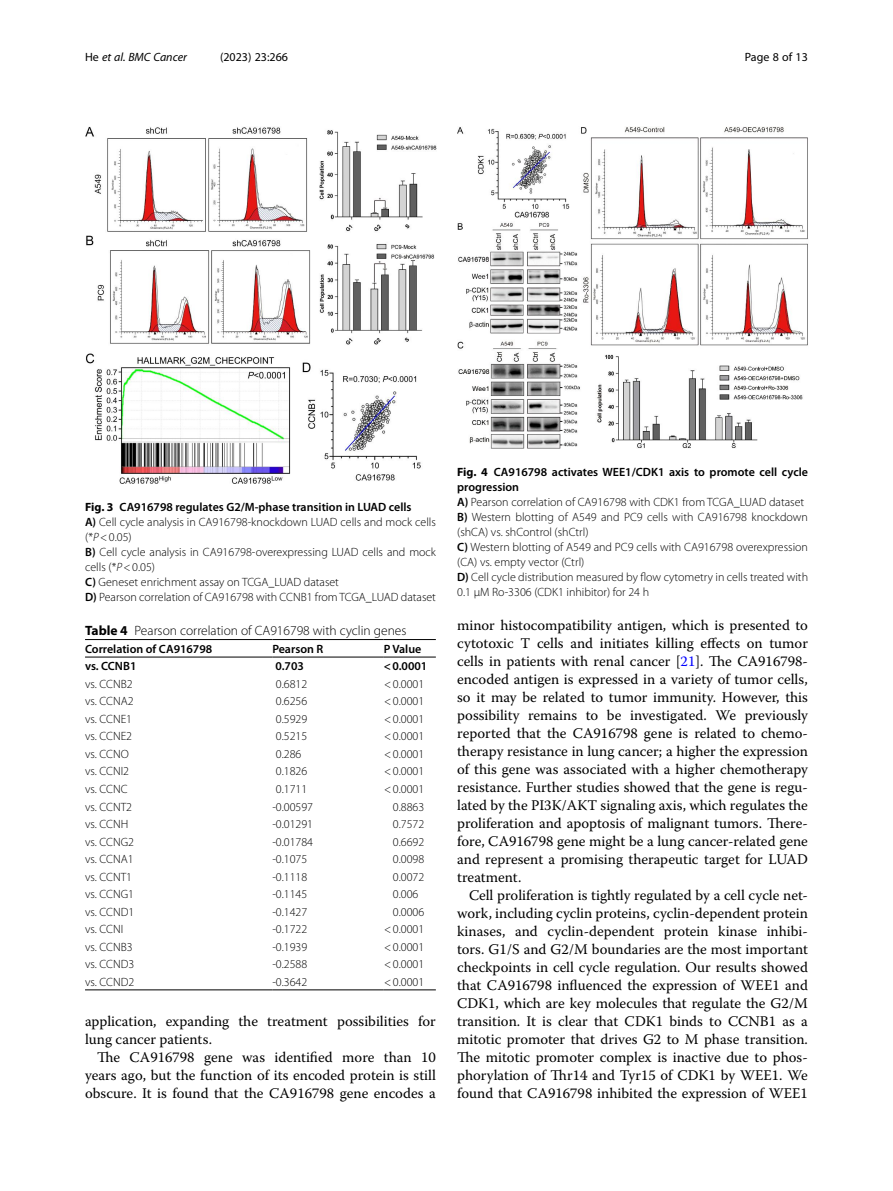
<style>
.page{position:relative;width:893px;height:1191px;background:#fff}
.page>*{position:absolute;margin:0;border:0;box-sizing:border-box;transform-origin:0 0}
.Body_Text_Indent{font:14.7px/18px "Warnock Pro";color:#000;text-align:justify}
.Table_Caption{font:300 13.5px "Myriad Pro";color:#000}
.Figure_Caption{font:300 12px/15px "Myriad Pro";color:#000}
.Table_Body_Tab4_Deci{font:300 12px "Myriad Pro";color:#000}
.Table_Body{font:300 12px "Myriad Pro";color:#000}
.Figure_Caption-2{font:600 12px/15px "Myriad Pro";color:#000}
.Table_Head{font:600 12px "Myriad Pro";color:#000}
.t1{font:12px "Myriad Pro";color:#000}
.t2{font:italic 12px "Myriad Pro";color:#000}
.Table_Body_Tab4_Deci-2{font:600 12px "Myriad Pro";color:#000}
.Table_Body-2{font:600 12px "Myriad Pro";color:#000}
.s1{font-style:normal}
.s2{font-weight:700}
.s3{font-weight:600}
.s4{font-style:italic}
.s5{color:#00f}
</style>
<div class="page">
<hr style="left:85px;top:657px;width:187px;height:1px;background:#000">
<hr style="left:272px;top:639px;width:112px;height:1px;background:#000">
<hr style="left:272px;top:657px;width:112px;height:1px;background:#000">
<hr style="left:384px;top:639px;width:52px;height:1px;background:#000">
<hr style="left:384px;top:657px;width:52px;height:1px;background:#000">
<hr style="left:85px;top:989px;width:187px;height:1px;background:#000">
<hr style="left:272px;top:989px;width:112px;height:1px;background:#000">
<hr style="left:384px;top:989px;width:52px;height:1px;background:#000">
<hr style="left:85px;top:639px;width:187px;height:1px;background:#000">
<img style="left:457px;top:127px;width:351px;height:322px">
<img style="left:85px;top:126px;width:351px;height:358px">
<p class="t2" style="left:85px;top:50px;width:103px"><span class="s1">He</span> et al. BMC Cancer</p>
<p class="t1" style="left:220px;top:50px;width:70px">(2023) 23:266</p>
<p class="t1" style="left:745px;top:50px;width:65px">Page 8 of 13</p>
<p class="Figure_Caption-2" style="left:85px;top:499px;width:328px"><span class="s2">Fig. 3</span> CA916798 regulates G2/M-phase transition in LUAD cells</p>
<p class="Figure_Caption" style="left:85px;top:515px;width:352px"><span class="s3">A)</span> Cell cycle analysis in CA916798-knockdown LUAD cells and mock cells (*<span class="s4">P</span>&lt;0.05)</p>
<p class="Figure_Caption" style="left:85px;top:545px;width:352px"><span class="s3">B)</span> Cell cycle analysis in CA916798-overexpressing LUAD cells and mock cells (*<span class="s4">P</span>&lt;0.05)</p>
<p class="Figure_Caption" style="left:85px;top:575px;width:255px"><span class="s3">C)</span> Geneset enrichment assay on TCGA_LUAD dataset</p>
<p class="Figure_Caption" style="left:85px;top:590px;width:352px"><span class="s3">D)</span> Pearson correlation of CA916798 with CCNB1 from TCGA_LUAD dataset</p>
<p class="Table_Caption" style="left:85px;top:623px;width:323px"><span class="s2">Table 4</span> Pearson correlation of CA916798 with cyclin genes</p>
<p class="Table_Head" style="left:85px;top:641px;width:129px">Correlation of CA916798</p>
<p class="Table_Head" style="left:272px;top:641px;width:52px">Pearson R</p>
<p class="Table_Head" style="left:384px;top:641px;width:39px">P Value</p>
<p class="Table_Body-2" style="left:85px;top:659px;width:53px">vs. CCNB1</p>
<p class="Table_Body_Tab4_Deci-2" style="left:275px;top:659px;width:30px">0.703</p>
<p class="Table_Body_Tab4_Deci-2" style="left:384px;top:659px;width:45px">&lt;0.0001</p>
<p class="Table_Body" style="left:85px;top:677px;width:49px">vs. CCNB2</p>
<p class="Table_Body_Tab4_Deci" style="left:276px;top:677px;width:33px">0.6812</p>
<p class="Table_Body_Tab4_Deci" style="left:384px;top:677px;width:42px">&lt;0.0001</p>
<p class="Table_Body" style="left:85px;top:695px;width:50px">vs. CCNA2</p>
<p class="Table_Body_Tab4_Deci" style="left:276px;top:695px;width:33px">0.6256</p>
<p class="Table_Body_Tab4_Deci" style="left:384px;top:695px;width:42px">&lt;0.0001</p>
<p class="Table_Body" style="left:85px;top:712px;width:49px">vs. CCNE1</p>
<p class="Table_Body_Tab4_Deci" style="left:276px;top:712px;width:33px">0.5929</p>
<p class="Table_Body_Tab4_Deci" style="left:384px;top:712px;width:42px">&lt;0.0001</p>
<p class="Table_Body" style="left:85px;top:730px;width:49px">vs. CCNE2</p>
<p class="Table_Body_Tab4_Deci" style="left:276px;top:730px;width:33px">0.5215</p>
<p class="Table_Body_Tab4_Deci" style="left:384px;top:730px;width:42px">&lt;0.0001</p>
<p class="Table_Body" style="left:85px;top:747px;width:45px">vs. CCNO</p>
<p class="Table_Body_Tab4_Deci" style="left:276px;top:747px;width:27px">0.286</p>
<p class="Table_Body_Tab4_Deci" style="left:384px;top:747px;width:42px">&lt;0.0001</p>
<p class="Table_Body" style="left:85px;top:765px;width:46px">vs. CCNI2</p>
<p class="Table_Body_Tab4_Deci" style="left:276px;top:765px;width:33px">0.1826</p>
<p class="Table_Body_Tab4_Deci" style="left:384px;top:765px;width:42px">&lt;0.0001</p>
<p class="Table_Body" style="left:85px;top:782px;width:44px">vs. CCNC</p>
<p class="Table_Body_Tab4_Deci" style="left:276px;top:782px;width:33px">0.1711</p>
<p class="Table_Body_Tab4_Deci" style="left:384px;top:782px;width:42px">&lt;0.0001</p>
<p class="Table_Body" style="left:85px;top:800px;width:49px">vs. CCNT2</p>
<p class="Table_Body_Tab4_Deci" style="left:272px;top:800px;width:42px">-0.00597</p>
<p class="Table_Body_Tab4_Deci" style="left:393px;top:800px;width:33px">0.8863</p>
<p class="Table_Body" style="left:85px;top:817px;width:45px">vs. CCNH</p>
<p class="Table_Body_Tab4_Deci" style="left:272px;top:817px;width:42px">-0.01291</p>
<p class="Table_Body_Tab4_Deci" style="left:393px;top:817px;width:33px">0.7572</p>
<p class="Table_Body" style="left:85px;top:835px;width:50px">vs. CCNG2</p>
<p class="Table_Body_Tab4_Deci" style="left:272px;top:835px;width:42px">-0.01784</p>
<p class="Table_Body_Tab4_Deci" style="left:393px;top:835px;width:33px">0.6692</p>
<p class="Table_Body" style="left:85px;top:852px;width:50px">vs. CCNA1</p>
<p class="Table_Body_Tab4_Deci" style="left:272px;top:852px;width:36px">-0.1075</p>
<p class="Table_Body_Tab4_Deci" style="left:393px;top:852px;width:33px">0.0098</p>
<p class="Table_Body" style="left:85px;top:870px;width:49px">vs. CCNT1</p>
<p class="Table_Body_Tab4_Deci" style="left:272px;top:870px;width:36px">-0.1118</p>
<p class="Table_Body_Tab4_Deci" style="left:393px;top:870px;width:33px">0.0072</p>
<p class="Table_Body" style="left:85px;top:887px;width:50px">vs. CCNG1</p>
<p class="Table_Body_Tab4_Deci" style="left:272px;top:887px;width:36px">-0.1145</p>
<p class="Table_Body_Tab4_Deci" style="left:393px;top:887px;width:27px">0.006</p>
<p class="Table_Body" style="left:85px;top:905px;width:51px">vs. CCND1</p>
<p class="Table_Body_Tab4_Deci" style="left:272px;top:905px;width:36px">-0.1427</p>
<p class="Table_Body_Tab4_Deci" style="left:393px;top:905px;width:33px">0.0006</p>
<p class="Table_Body" style="left:85px;top:922px;width:40px">vs. CCNI</p>
<p class="Table_Body_Tab4_Deci" style="left:272px;top:922px;width:36px">-0.1722</p>
<p class="Table_Body_Tab4_Deci" style="left:384px;top:922px;width:42px">&lt;0.0001</p>
<p class="Table_Body" style="left:85px;top:940px;width:49px">vs. CCNB3</p>
<p class="Table_Body_Tab4_Deci" style="left:272px;top:940px;width:36px">-0.1939</p>
<p class="Table_Body_Tab4_Deci" style="left:384px;top:940px;width:42px">&lt;0.0001</p>
<p class="Table_Body" style="left:85px;top:957px;width:51px">vs. CCND3</p>
<p class="Table_Body_Tab4_Deci" style="left:272px;top:957px;width:36px">-0.2588</p>
<p class="Table_Body_Tab4_Deci" style="left:384px;top:957px;width:42px">&lt;0.0001</p>
<p class="Table_Body" style="left:85px;top:975px;width:51px">vs. CCND2</p>
<p class="Table_Body_Tab4_Deci" style="left:272px;top:975px;width:36px">-0.3642</p>
<p class="Table_Body_Tab4_Deci" style="left:384px;top:975px;width:42px">&lt;0.0001</p>
<p class="Body_Text_Indent" style="left:85px;top:1012px;width:352px">application, expanding the treatment possibilities for lung cancer patients.</p>
<p class="Body_Text_Indent" style="left:85px;top:1048px;width:352px;text-indent:12px">The CA916798 gene was identified more than 10 years ago, but the function of its encoded protein is still obscure. It is found that the CA916798 gene encodes a</p>
<p class="Figure_Caption-2" style="left:457px;top:464px;width:352px"><span class="s2">Fig. 4</span> CA916798 activates WEE1/CDK1 axis to promote cell cycle progression</p>
<p class="Figure_Caption" style="left:457px;top:494px;width:348px"><span class="s3">A)</span> Pearson correlation of CA916798 with CDK1 from TCGA_LUAD dataset</p>
<p class="Figure_Caption" style="left:457px;top:509px;width:352px"><span class="s3">B)</span> Western blotting of A549 and PC9 cells with CA916798 knockdown (shCA) vs. shControl (shCtrl)</p>
<p class="Figure_Caption" style="left:457px;top:539px;width:352px"><span class="s3">C)</span> Western blotting of A549 and PC9 cells with CA916798 overexpression (CA) vs. empty vector (Ctrl)</p>
<p class="Figure_Caption" style="left:457px;top:569px;width:352px"><span class="s3">D)</span> Cell cycle distribution measured by flow cytometry in cells treated with<br>0.1 µM Ro-3306 (CDK1 inhibitor) for 24 h</p>
<p class="Body_Text_Indent" style="left:457px;top:616px;width:352px">minor histocompatibility antigen, which is presented to cytotoxic T cells and initiates killing effects on tumor cells in patients with renal cancer [<span class="s5">21</span>]. The CA916798- encoded antigen is expressed in a variety of tumor cells, so it may be related to tumor immunity. However, this possibility remains to be investigated. We previously reported that the CA916798 gene is related to chemo&shy;therapy resistance in lung cancer; a higher the expression of this gene was associated with a higher chemotherapy resistance. Further studies showed that the gene is regu&shy;lated by the PI3K/AKT signaling axis, which regulates the proliferation and apoptosis of malignant tumors. There&shy;fore, CA916798 gene might be a lung cancer-related gene and represent a promising therapeutic target for LUAD treatment.</p>
<p class="Body_Text_Indent" style="left:457px;top:886px;width:352px;text-indent:12px">Cell proliferation is tightly regulated by a cell cycle net&shy;work, including cyclin proteins, cyclin-dependent protein kinases, and cyclin-dependent protein kinase inhibi&shy;tors. G1/S and G2/M boundaries are the most important checkpoints in cell cycle regulation. Our results showed that CA916798 influenced the expression of WEE1 and CDK1, which are key molecules that regulate the G2/M transition. It is clear that CDK1 binds to CCNB1 as a mitotic promoter that drives G2 to M phase transition.<br>The mitotic promoter complex is inactive due to phos&shy;phorylation of Thr14 and Tyr15 of CDK1 by WEE1. We found that CA916798 inhibited the expression of WEE1</p>
</div>
